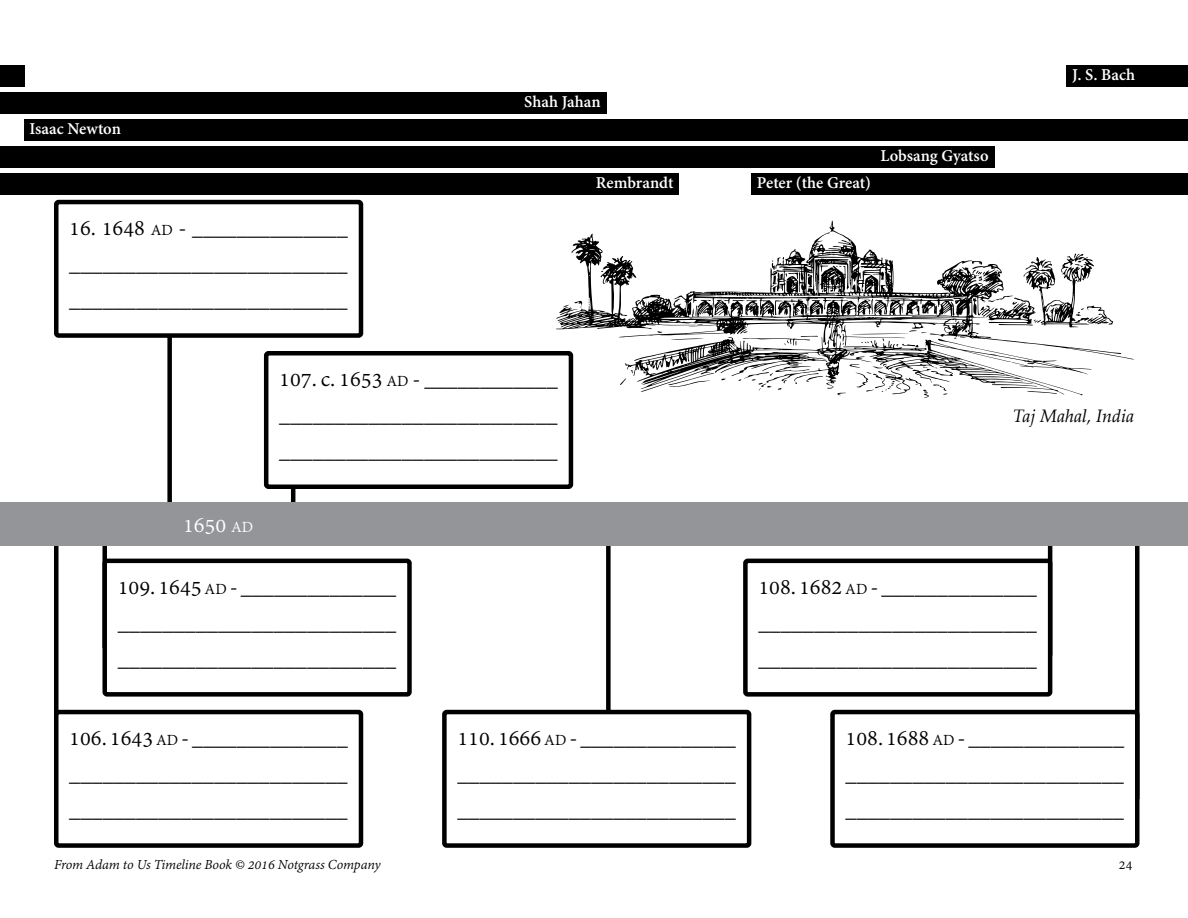
<style>
.page{position:relative;width:1188px;height:918px;background:#fff}
.page>*{position:absolute;margin:0;border:0;box-sizing:border-box;transform-origin:0 0}
.t1{font:24px/36px "Adobe Devanagari";color:#000;text-align:justify}
.t2{font:24px "Adobe Devanagari";color:#fff}
.t3{font:700 18px "Adobe Devanagari";color:#fff}
.t4{font:italic 18px "Palatino Linotype";color:#000}
.t5{font:italic 15px "Adobe Devanagari";letter-spacing:-.01em;color:#000}
.t6{font:15px "Adobe Devanagari";color:#000}
.s1{font-size:16.8px}
</style>
<div class="page">
<div style="left:24px;top:119px;width:1164px;height:21px;background:#000"></div>
<div style="left:752px;top:173px;width:436px;height:21px;background:#000"></div>
<div style="left:0;top:65px;width:24px;height:21px;background:#000"></div>
<div style="left:0;top:173px;width:679px;height:21px;background:#000"></div>
<div style="left:0;top:146px;width:994px;height:21px;background:#000"></div>
<div style="left:0;top:92px;width:606px;height:21px;background:#000"></div>
<div style="left:1067px;top:65px;width:121px;height:21px;background:#000"></div>
<hr style="left:54px;top:530px;width:4px;height:269px;background:#000">
<hr style="left:291px;top:373px;width:4px;height:132px;background:#000">
<hr style="left:1048px;top:522px;width:4px;height:134px;background:#000">
<div style="left:606px;top:531px;width:5px;height:235px;background:#000"></div>
<div style="left:102px;top:505px;width:5px;height:143px;background:#000"></div>
<div style="left:266px;top:353px;width:305px;height:134px;background:#fff;border-radius:2px"></div>
<div style="left:264px;top:351px;width:309px;height:138px;border:4px solid #000;border-radius:2px"></div>
<div style="left:102px;top:559px;width:310px;height:138px;border:4px solid #000;border-radius:2px"></div>
<div style="left:743px;top:559px;width:309px;height:138px;border:4px solid #000;border-radius:2px"></div>
<div style="left:444px;top:712px;width:305px;height:134px;background:#fff;border-radius:2px"></div>
<div style="left:442px;top:710px;width:309px;height:138px;border:4px solid #000;border-radius:2px"></div>
<div style="left:54px;top:710px;width:309px;height:138px;border:4px solid #000;border-radius:2px"></div>
<div style="left:167px;top:324px;width:5px;height:200px;background:#000"></div>
<div style="left:1135px;top:535px;width:5px;height:264px;background:#000"></div>
<div style="left:830px;top:710px;width:310px;height:138px;border:4px solid #000;border-radius:2px"></div>
<div style="left:0;top:502px;width:1188px;height:43px;background:#939598"></div>
<div style="left:56px;top:202px;width:305px;height:134px;background:#fff;border-radius:2px"></div>
<div style="left:54px;top:200px;width:309px;height:138px;border:4px solid #000;border-radius:2px"></div>
<svg style="left:556px;top:220px;width:578px;height:175px"></svg>
<svg style="left:670px;top:338px;width:34px;height:2px"></svg>
<svg style="left:740px;top:329px;width:78px;height:18px"></svg>
<svg style="left:843px;top:330px;width:85px;height:26px"></svg>
<svg style="left:714px;top:296px;width:16px;height:20px"></svg>
<svg style="left:775px;top:300px;width:13px;height:15px"></svg>
<svg style="left:857px;top:299px;width:16px;height:19px"></svg>
<svg style="left:992px;top:384px;width:65px;height:10px"></svg>
<svg style="left:772px;top:261px;width:3px;height:9px"></svg>
<svg style="left:954px;top:253px;width:159px;height:86px"></svg>
<svg style="left:820px;top:265px;width:8px;height:7px"></svg>
<svg style="left:849px;top:260px;width:2px;height:30px"></svg>
<svg style="left:738px;top:364px;width:216px;height:34px"></svg>
<p class="t3" style="left:30px;top:119px;width:93px">Isaac Newton</p>
<p class="t1" style="left:69px;top:212px;width:280px">16. 1648 <span class="s1">AD</span> - ______________ _________________________ _________________________</p>
<p class="t3" style="left:524px;top:92px;width:78px">Shah Jahan</p>
<p class="t3" style="left:596px;top:173px;width:79px">Rembrandt</p>
<p class="t3" style="left:757px;top:173px;width:115px">Peter (the Great)</p>
<p class="t3" style="left:880px;top:146px;width:110px">Lobsang Gyatso</p>
<p class="t2" style="left:183px;top:512px;width:72px">1650 <span class="s1">AD</span></p>
<p class="t1" style="left:279px;top:363px;width:280px">107. c. 1653 <span class="s1">AD</span> - ____________ _________________________ _________________________</p>
<p class="t3" style="left:1072px;top:65px;width:64px">J. S. Bach</p>
<p class="t4" style="left:1013px;top:403px;width:123px">Taj Mahal, India</p>
<p class="t1" style="left:118px;top:571px;width:280px">109. 1645 <span class="s1">AD</span> - ______________ _________________________ _________________________</p>
<p class="t1" style="left:758px;top:571px;width:280px">108. 1682 <span class="s1">AD</span> - ______________ _________________________ _________________________</p>
<p class="t1" style="left:69px;top:722px;width:280px">106. 1643 <span class="s1">AD</span> - ______________ _________________________ _________________________</p>
<p class="t1" style="left:846px;top:722px;width:280px">108. 1688 <span class="s1">AD</span> - ______________ _________________________ _________________________</p>
<p class="t1" style="left:457px;top:722px;width:280px">110. 1666 <span class="s1">AD</span> - ______________ _________________________ _________________________</p>
<p class="t5" style="left:54px;top:857px;width:328px">From Adam to Us Timeline Book © 2016 Notgrass Company</p>
<p class="t6" style="left:1119px;top:856px;width:15px">24</p>
</div>
